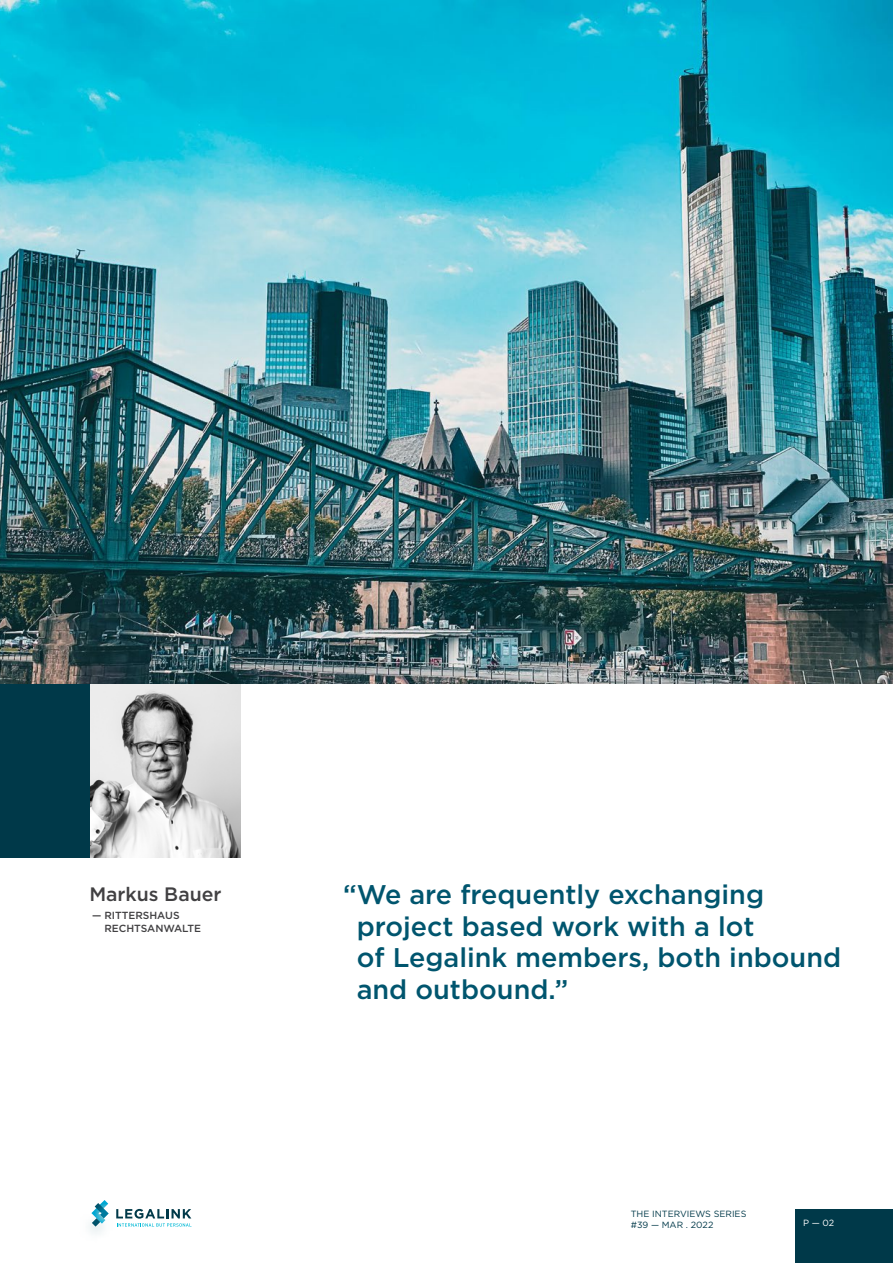
<style>
.page{position:relative;width:893px;height:1263px;background:#fff}
.page>*{position:absolute;margin:0;border:0;box-sizing:border-box;transform-origin:0 0}
.t1{font:500 27px/31.5px "Gotham";color:#00556e}
.t2{font:500 19.35px "Gotham";color:#414042}
.t3{font:500 10.35px/13.8px "Gotham";color:#414042}
.t4{font:9px/10.8px "Gotham";color:#003949}
.t5{font:9px "Gotham";color:#fff}
</style>
<div class="page">
<img style="left:89px;top:683px;width:152px;height:175px">
<div style="left:796px;top:1209px;width:97px;height:54px;background:#003949"></div>
<div style="left:0;top:683px;width:89px;height:175px;background:#003949"></div>
<img style="left:90px;top:1208px;width:50px;height:26px">
<svg style="left:91px;top:1200px;width:18px;height:26px"></svg>
<svg style="left:116px;top:1209px;width:75px;height:18px"></svg>
<img style="left:0;top:0;width:893px;height:683px">
<p class="t2" style="left:89px;top:881px;width:134px">Markus Bauer</p>
<p class="t3" style="left:104px;top:908px;width:98px;text-indent:-12px">— RITTERSHAUS<br>RECHTSANWALTE</p>
<p class="t1" style="left:357px;top:879px;width:486px;text-indent:-14px">“We are frequently exchanging project based work with a lot<br>of Legalink members, both inbound and outbound.”</p>
<p class="t4" style="left:631px;top:1208px;width:117px">THE INTERVIEWS SERIES #39 — MAR . 2022</p>
<p class="t5" style="left:803px;top:1217px;width:33px">P — 02</p>
</div>
